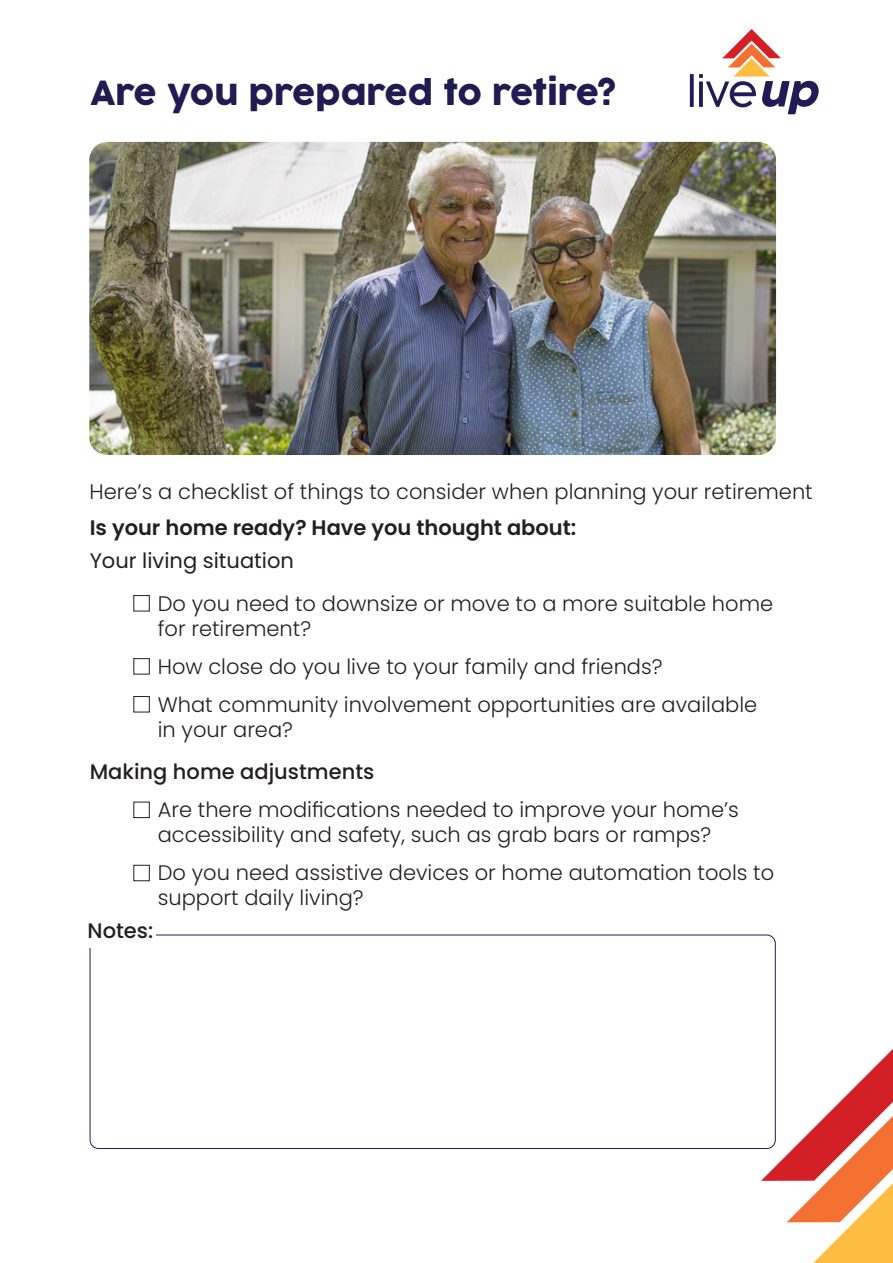
<style>
.page{position:relative;width:893px;height:1263px;background:#fff}
.page>*{position:absolute;margin:0;border:0;box-sizing:border-box;transform-origin:0 0}
.Body{font:33.15px "Cocogoose Pro";color:#201c52}
.sub-bullet{font:300 21px/25.2px "Poppins";color:#231f20}
.Body-2{font:300 21px "Poppins";color:#231f20}
.Body-3{font:600 21px/33px "Poppins";color:#231f20}
.Bullets{font:500 21px "Poppins";color:#231f20}
.Body-4{font:500 21px "Poppins";color:#231f20}
.s1{font-weight:400}
</style>
<div class="page">
<div style="left:90px;top:935px;width:686px;height:214px;border:1px solid #201c52;border-radius:9px"></div>
<div style="left:88px;top:916px;width:67px;height:32px;background:#fff"></div>
<svg style="left:690px;top:29px;width:129px;height:85px"></svg>
<div style="left:133px;top:595px;width:17px;height:16px;border:1px solid #231f20"></div>
<div style="left:133px;top:658px;width:17px;height:16px;border:1px solid #231f20"></div>
<div style="left:133px;top:696px;width:17px;height:16px;border:1px solid #231f20"></div>
<div style="left:133px;top:802px;width:17px;height:16px;border:1px solid #231f20"></div>
<div style="left:133px;top:865px;width:17px;height:16px;border:1px solid #231f20"></div>
<svg style="left:761px;top:1047px;width:132px;height:216px"></svg>
<img style="left:89px;top:142px;width:687px;height:313px">
<p class="Body" style="left:90px;top:70px;width:527px">Are you prepared to retire?</p>
<p class="Body-2" style="left:90px;top:479px;width:725px">Here’s a checklist of things to consider when planning your retirement</p>
<p class="Body-3" style="left:90px;top:512px;width:488px">Is your home ready? Have you thought about:<br><span class="s1">Your living situation</span></p>
<p class="sub-bullet" style="left:158px;top:591px;width:617px">Do you need to downsize or move to a more suitable home for retirement?</p>
<p class="sub-bullet" style="left:158px;top:654px;width:506px">How close do you live to your family and friends?</p>
<p class="sub-bullet" style="left:158px;top:692px;width:601px">What community involvement opportunities are available in your area?</p>
<p class="Bullets" style="left:90px;top:759px;width:286px">Making home adjustments</p>
<p class="sub-bullet" style="left:158px;top:797px;width:583px">Are there modifications needed to improve your home’s accessibility and safety, such as grab bars or ramps?</p>
<p class="sub-bullet" style="left:158px;top:860px;width:618px">Do you need assistive devices or home automation tools to support daily living?</p>
<p class="Body-4" style="left:88px;top:919px;width:67px">Notes:</p>
</div>
